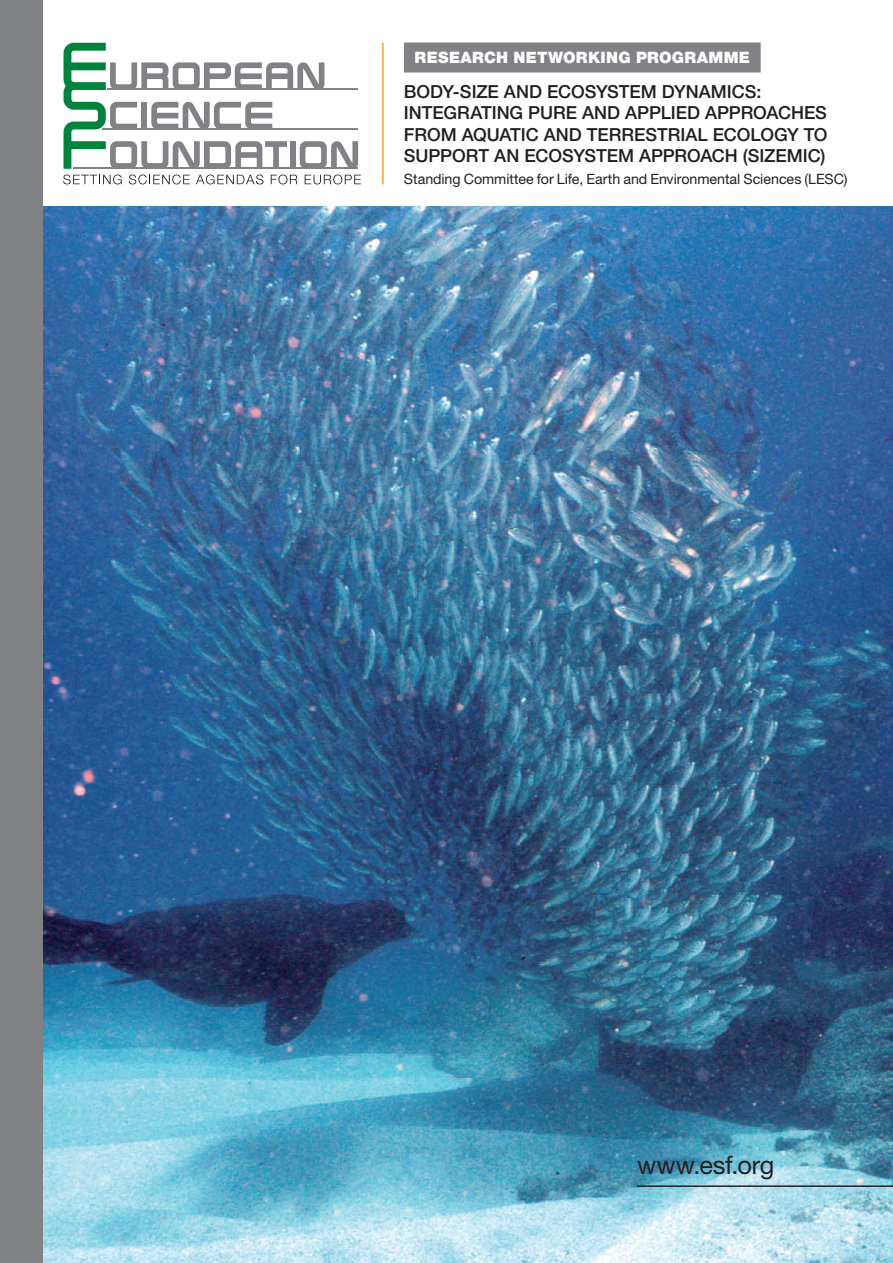
<style>
.page{position:relative;width:893px;height:1263px;background:#fff}
.page>*{position:absolute;margin:0;border:0;box-sizing:border-box;transform-origin:0 0}
.t1{font:25.35px "Helvetica Neue LT Std";letter-spacing:-.01em;color:#231f20}
.t2{font:500 18px/21.5px "Helvetica Neue LT Std";color:#231f20}
.t3{font:900 15.75px "Helvetica Neue LT Std";letter-spacing:.02em;color:#fff}
.t4{font:14.25px "Helvetica Neue LT Std";letter-spacing:-.005em;color:#231f20}
</style>
<div class="page">
<img style="left:43px;top:206px;width:850px;height:1057px">
<div style="left:0;top:0;width:43px;height:1263px;background:#808285"></div>
<svg style="left:64px;top:43px;width:294px;height:126px"></svg>
<svg style="left:63px;top:175px;width:59px;height:9px"></svg>
<svg style="left:129px;top:175px;width:61px;height:9px"></svg>
<svg style="left:196px;top:175px;width:67px;height:9px"></svg>
<svg style="left:271px;top:175px;width:26px;height:9px"></svg>
<svg style="left:305px;top:175px;width:56px;height:9px"></svg>
<div style="left:404px;top:42px;width:357px;height:30px;background:#808285"></div>
<hr style="left:382px;top:43px;width:2px;height:141px;background:#f9a51b">
<hr style="left:637px;top:1185px;width:256px;height:2px;background:#231f20">
<p class="t3" style="left:415px;top:48px;width:337px">RESEARCH NETWORKING PROGRAMME</p>
<p class="t2" style="left:404px;top:80px;width:425px">BODY-SIZE AND ECOSYSTEM DYNAMICS:<br>INTEGRATING PURE AND APPLIED APPROACHES FROM AQUATIC AND TERRESTRIAL ECOLOGY TO SUPPORT AN ECOSYSTEM APPROACH (SIZEMIC</p>
<p class="t2" style="left:820px;top:145px;width:7px">)</p>
<p class="t4" style="left:404px;top:171px;width:445px">Standing Committee for Life, Earth and Environmental Sciences (LESC)</p>
<h1 class="t1" style="left:637px;top:1150px;width:139px">www.esf.org</h1>
</div>
